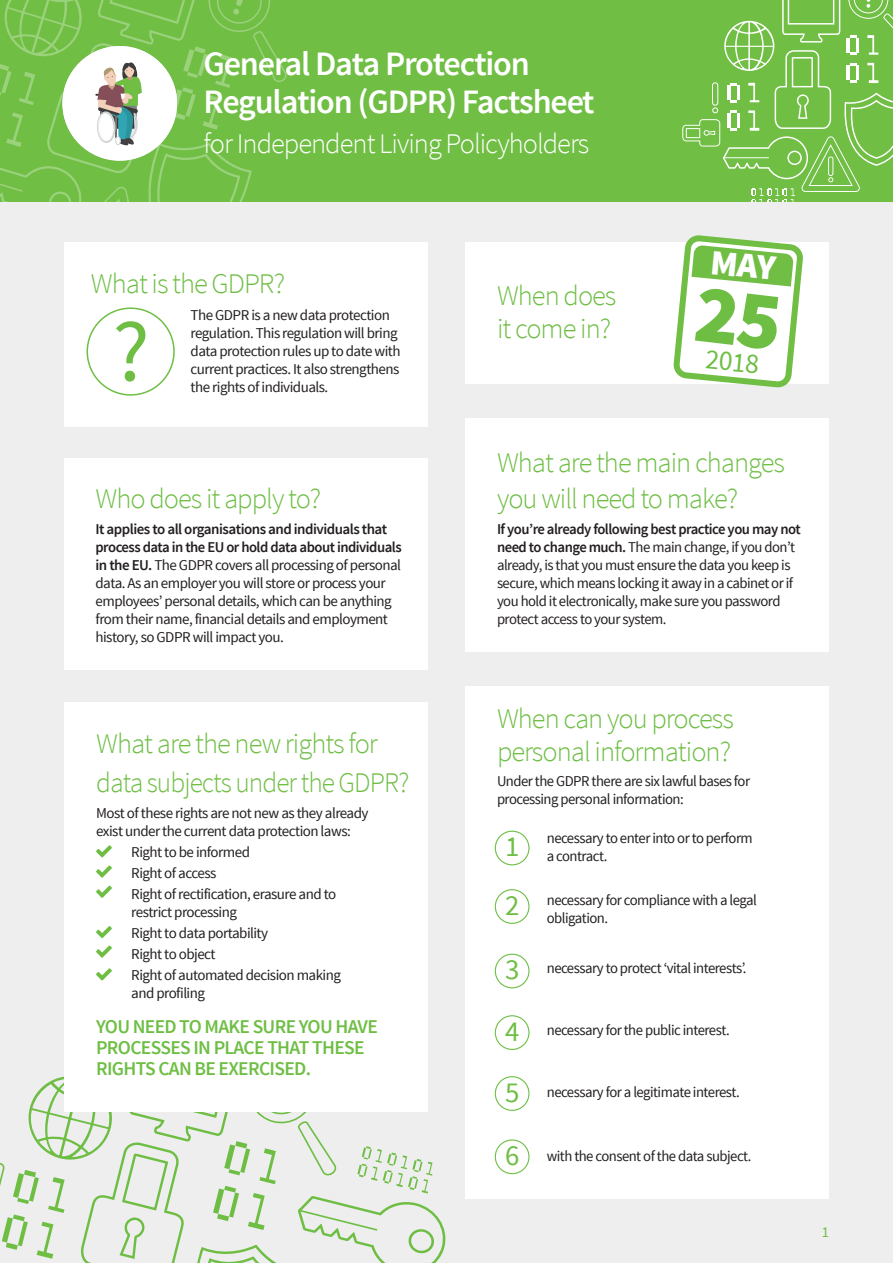
<style>
.page{position:relative;width:893px;height:1263px;background:#fff}
.page>*{position:absolute;margin:0;border:0;box-sizing:border-box;transform-origin:0 0}
.t1{font:87px "Source Sans Pro";color:#6ebe44}
.t2{font:600 34.2px/37.5px "Source Sans Pro";letter-spacing:-.035em;color:#fff}
.t3{font:28.8px/61.9px "Source Sans Pro";color:#6ebe44;text-align:justify}
.t4{font:300 28.5px/33px "Source Sans Pro";letter-spacing:-.035em;color:#6ebe44}
.t5{font:300 28.5px "Source Sans Pro";letter-spacing:-.035em;color:#fff}
.t6{font:27.75px "Source Sans Pro";color:#6ebe44}
.t7{font:600 19.5px/21px "Source Sans Pro";letter-spacing:-.035em;color:#6ebe44}
.t8{font:15px/18px "Source Sans Pro";letter-spacing:-.035em;color:#231f20}
.t9{font:15px "Source Sans Pro";color:#6ebe44}
.s1{font-weight:600}
</style>
<div class="page">
<div style="left:0;top:0;width:893px;height:206px;background:#70be44"></div>
<svg style="left:682px;top:0;width:211px;height:203px"></svg>
<hr style="left:724px;top:157px;width:45px;height:1px;background:#fff">
<div style="left:0;top:203px;width:893px;height:1060px;background:#eeeeef"></div>
<svg style="left:0;top:1076px;width:446px;height:187px"></svg>
<div style="left:64px;top:242px;width:364px;height:185px;background:#fff"></div>
<div style="left:64px;top:702px;width:364px;height:410px;background:#fff"></div>
<div style="left:465px;top:418px;width:364px;height:234px;background:#fff"></div>
<div style="left:465px;top:685px;width:364px;height:513px;background:#fff"></div>
<div style="left:465px;top:242px;width:364px;height:142px;background:#fff"></div>
<svg style="left:96px;top:845px;width:16px;height:12px"></svg>
<svg style="left:96px;top:865px;width:16px;height:12px"></svg>
<svg style="left:96px;top:886px;width:16px;height:12px"></svg>
<svg style="left:96px;top:926px;width:16px;height:12px"></svg>
<svg style="left:96px;top:945px;width:16px;height:13px"></svg>
<svg style="left:96px;top:968px;width:16px;height:12px"></svg>
<div style="left:495px;top:831px;width:34px;height:34px;border:1px solid #6ebe44;border-radius:50%"></div>
<div style="left:495px;top:889px;width:34px;height:35px;border:1px solid #6ebe44;border-radius:50%"></div>
<div style="left:495px;top:954px;width:34px;height:34px;border:1px solid #6ebe44;border-radius:50%"></div>
<div style="left:495px;top:1015px;width:34px;height:35px;border:1px solid #6ebe44;border-radius:50%"></div>
<div style="left:495px;top:1076px;width:34px;height:35px;border:1px solid #6ebe44;border-radius:50%"></div>
<div style="left:495px;top:1139px;width:34px;height:35px;border:1px solid #6ebe44;border-radius:50%"></div>
<svg style="left:0;top:0;width:287px;height:203px"></svg>
<div style="left:87px;top:307px;width:88px;height:89px;border:2px solid #6ebe44;border-radius:50%"></div>
<div style="left:64px;top:458px;width:364px;height:212px;background:#fff"></div>
<svg style="left:674px;top:236px;width:129px;height:152px"></svg>
<h2 class="t2" style="left:204px;top:46px;width:392px">General Data Protection<br>Regulation (GDPR) Factsheet</h2>
<h3 class="t5" style="left:204px;top:126px;width:387px">for Independent Living Policyholders</h3>
<h3 class="t4" style="left:91px;top:267px;width:196px">What is the GDPR?</h3>
<p class="t8" style="left:191px;top:306px;width:212px">The GDPR is a new data protection regulation. This regulation will bring data protection rules up to date with current practices. It also strengthens</p>
<h1 class="t1" style="left:113px;top:298px;width:38px">?</h1>
<p class="t8" style="left:191px;top:378px;width:139px">the rights of individuals.</p>
<h3 class="t4" style="left:96px;top:482px;width:227px">Who does it apply to?</h3>
<p class="t8" style="left:96px;top:520px;width:308px"><span class="s1">It applies to all organisations and individuals that process data in the EU or hold data about individuals in the EU.</span> The GDPR covers all processing of personal data. As an employer you will store or process your employees’ personal details, which can be anything from their name, financial details and employment history, so GDPR will impact you.</p>
<h3 class="t4" style="left:96px;top:725px;width:315px;line-height:39px">What are the new rights for data subjects under the GDPR?</h3>
<p class="t8" style="left:96px;top:804px;width:274px">Most of these rights are not new as they already exist under the current data protection laws:</p>
<p class="t8" style="left:131px;top:842px;width:206px;line-height:21px">Right to be informed<br>Right of access<br>Right of rectification, erasure and to</p>
<p class="t8" style="left:131px;top:902px;width:211px;line-height:21px">restrict processing<br>Right to data portability<br>Right to object<br>Right of automated decision making</p>
<p class="t8" style="left:131px;top:984px;width:75px">and profiling</p>
<h3 class="t7" style="left:96px;top:1017px;width:283px">YOU NEED TO MAKE SURE YOU HAVE<br>PROCESSES IN PLACE THAT THESE<br>RIGHTS CAN BE EXERCISED.</h3>
<h3 class="t4" style="left:497px;top:279px;width:121px">When does it come in?</h3>
<h3 class="t6" style="left:708px;top:342px;width:55px;rotate:6deg">2018</h3>
<h3 class="t4" style="left:497px;top:445px;width:290px;line-height:36px">What are the main changes you will need to make?</h3>
<p class="t8" style="left:497px;top:520px;width:305px"><span class="s1">If you’re already following best practice you may not need to change much.</span> The main change, if you don’t already, is that you must ensure the data you keep is secure, which means locking it away in a cabinet or if you hold it electronically, make sure you password protect access to your system.</p>
<h3 class="t4" style="left:497px;top:702px;width:238px">When can you process personal information?</h3>
<p class="t8" style="left:497px;top:772px;width:255px">Under the GDPR there are six lawful bases for processing personal information:</p>
<h3 class="t3" style="left:505px;top:816px;width:16px">1</h3>
<p class="t8" style="left:547px;top:829px;width:207px">necessary to enter into or to perform a contract.</p>
<h3 class="t3" style="left:505px;top:875px;width:16px">2</h3>
<h3 class="t3" style="left:505px;top:939px;width:16px">3<br>4<br>5<br>6</h3>
<p class="t8" style="left:547px;top:891px;width:211px">necessary for compliance with a legal obligation.</p>
<p class="t8" style="left:547px;top:960px;width:201px">necessary to protect ‘vital interests’.</p>
<p class="t8" style="left:547px;top:1022px;width:184px">necessary for the public interest.</p>
<p class="t8" style="left:547px;top:1083px;width:195px">necessary for a legitimate interest.</p>
<p class="t8" style="left:547px;top:1147px;width:206px">with the consent of the data subject.</p>
<p class="t9" style="left:822px;top:1223px;width:9px">1</p>
</div>
